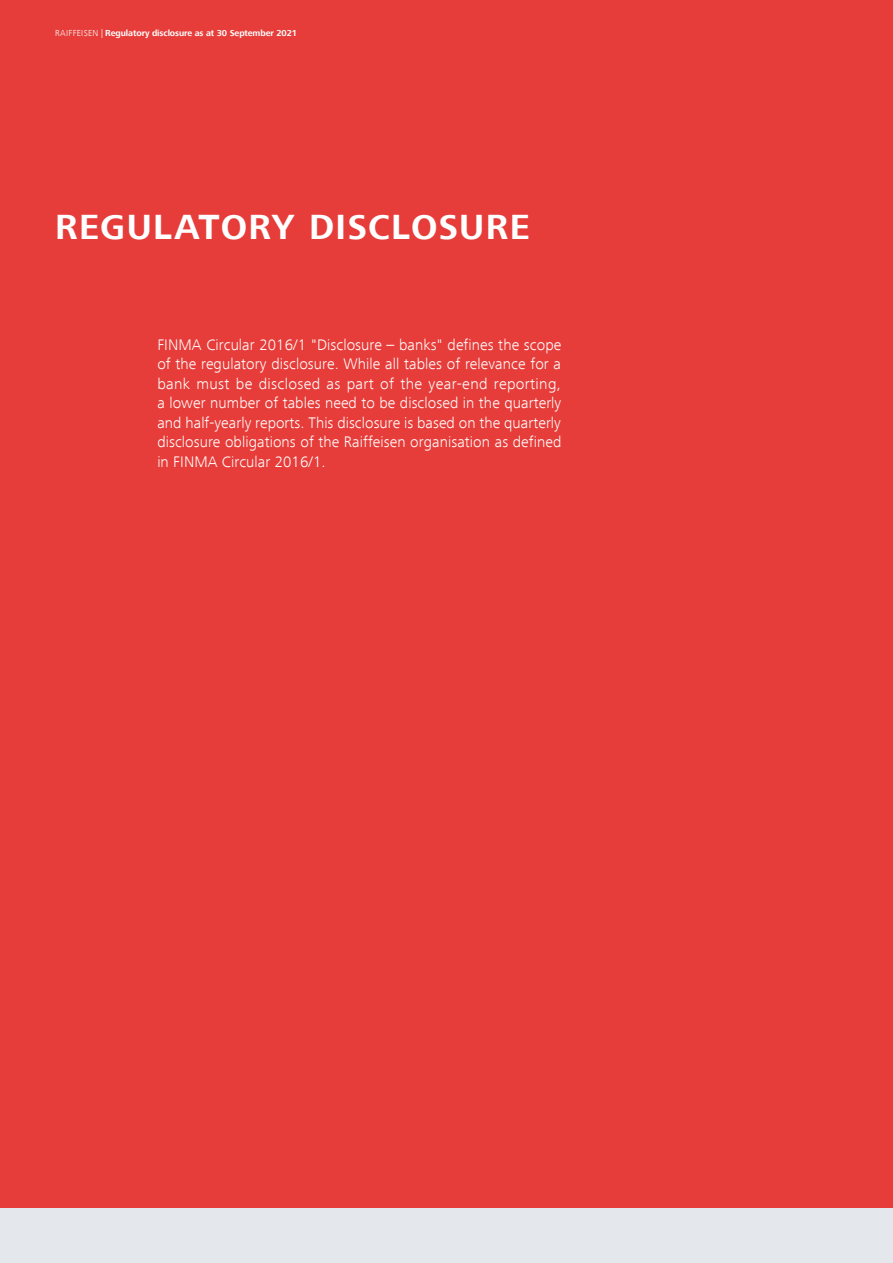
<style>
.page{position:relative;width:893px;height:1263px;background:#e4e8ed}
.page>*{position:absolute;margin:0;border:0;box-sizing:border-box;transform-origin:0 0}
.t1{font:700 36px "Frutiger Next Com";letter-spacing:.035em;color:#fff}
.t2{font:300 15.75px/19.5px "Frutiger Next Com";letter-spacing:.005em;color:#fff;text-align:justify}
.t3{font:700 9px "Frutiger Next Com";letter-spacing:-.01em;color:#fff}
.s1{font-weight:300}
</style>
<div class="page">
<div style="left:0;top:0;width:893px;height:1208px;background:#e63d3a"></div>
<p class="t3" style="left:55px;top:28px;width:243px"><span class="s1">RAIFFEISEN |</span> Regulatory disclosure as at 30 September 2021</p>
<h1 class="t1" style="left:55px;top:206px;width:476px">REGULATORY DISCLOSURE</h1>
<p class="t2" style="left:157px;top:334px;width:406px">FINMA Circular 2016/1 "Disclosure – banks" defines the scope of the regulatory disclosure. While all tables of relevance for a bank must be disclosed as part of the year-end reporting, a lower number of tables need to be disclosed in the quarterly and half-yearly reports. This disclosure is based on the quarterly disclosure obligations of the Raiffeisen organisation as defined in FINMA Circular 2016/1.</p>
</div>
